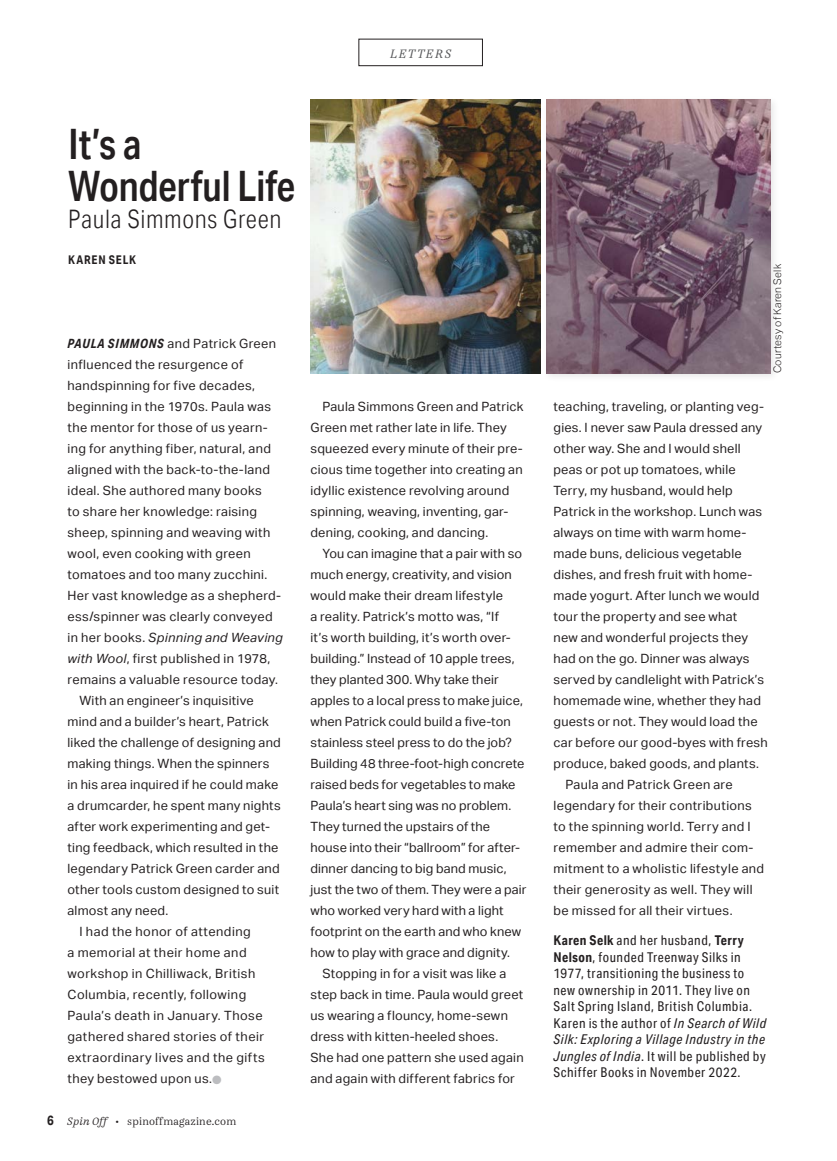
<style>
.page{position:relative;width:837px;height:1161px;background:#fff}
.page>*{position:absolute;margin:0;border:0;box-sizing:border-box;transform-origin:0 0}
.Dept_-_Title{font:500 42px/42px "Aktiv Grotesk Cd";letter-spacing:-.015em;color:#231f20}
.Dept_-_Subtitle{font:300 25.5px "Aktiv Grotesk Cd";letter-spacing:.025em;color:#231f20}
.Global_-_BIO{font:13.5px/16.5px "Aktiv Grotesk Cd";letter-spacing:.04em;color:#231f20}
.Dept_-_Letters_Body{font:12.75px/21px "Aktiv Grotesk";letter-spacing:.02em;color:#231f20}
.Dept_-_Letters_Body-2{font:12.75px/21px "Aktiv Grotesk";letter-spacing:.04em;color:#231f20}
.Byline_-_Left_Align{font:700 12px "Aktiv Grotesk Cd";letter-spacing:.07em;color:#231f20}
.Dept_-_Top_of_Page_H{font:italic 12px "Casus Pro";letter-spacing:.13em;color:#57585a}
.t1{font:300 10.5px "Casus Pro";letter-spacing:.02em;color:#231f20}
.Global_-_Photo_credi{font:300 10.5px "Aktiv Grotesk";letter-spacing:.015em;color:#231f20}
.s1{font-family:"Aktiv Grotesk Cd";font-weight:700;font-style:italic}
.s2{font-style:italic}
.s3{color:#bcbdc0}
.s4{font-family:"Aktiv Grotesk Cd";font-weight:700;font-size:13.5px}
.s5{font-weight:700}
</style>
<div class="page">
<div style="left:359px;top:39px;width:124px;height:27px;border:1px solid #231f20"></div>
<img style="left:310px;top:100px;width:230px;height:273px">
<div style="left:542px;top:95px;width:238px;height:288px;background:#231f20;opacity:.1"></div>
<img style="left:547px;top:100px;width:223px;height:273px">
<p class="Dept_-_Top_of_Page_H" style="left:390px;top:45px;width:63px">LETTERS</p>
<p class="Dept_-_Title" style="left:68px;top:123px;width:229px">It’s a<br>Wonderful Life</p>
<p class="Dept_-_Subtitle" style="left:68px;top:204px;width:215px">Paula Simmons Green</p>
<p class="Byline_-_Left_Align" style="left:68px;top:252px;width:69px">KAREN SELK</p>
<p class="Dept_-_Letters_Body" style="left:68px;top:333px;width:217px"><span class="s1">PAULA SIMMONS</span> and Patrick Green influenced the resurgence of handspinning for five decades, beginning in the 1970s. Paula was the mentor for those of us yearn&shy;ing for anything fiber, natural, and aligned with the back-to-the-land ideal. She authored many books<br>to share her knowledge: raising sheep, spinning and weaving with wool, even cooking with green tomatoes and too many zucchini.<br>Her vast knowledge as a shepherd&shy;ess/spinner was clearly conveyed in her books. <span class="s2">Spinning and Weaving with Wool</span>, first published in 1978, remains a valuable resource today.</p>
<p class="Dept_-_Letters_Body" style="left:68px;top:690px;width:215px;text-indent:12px">With an engineer’s inquisitive mind and a builder’s heart, Patrick liked the challenge of designing and making things. When the spinners in his area inquired if he could make a drumcarder, he spent many nights after work experimenting and get&shy;ting feedback, which resulted in the legendary Patrick Green carder and other tools custom designed to suit almost any need.</p>
<p class="Dept_-_Letters_Body-2" style="left:68px;top:921px;width:199px;text-indent:12px">I had the honor of attending<br>a memorial at their home and workshop in Chilliwack, British<br>Columbia, recently, following<br>Paula’s death in January. Those gathered shared stories of their extraordinary lives and the gifts they bestowed upon us.<span class="s3">●</span></p>
<p class="t1" style="left:47px;top:1115px;width:191px"><span class="s4">6</span> <span class="s2">Spin Off</span> • spinoffmagazine.com</p>
<p class="Dept_-_Letters_Body" style="left:310px;top:396px;width:214px;text-indent:12px">Paula Simmons Green and Patrick Green met rather late in life. They squeezed every minute of their pre&shy;cious time together into creating an idyllic existence revolving around spinning, weaving, inventing, gar&shy;dening, cooking, and dancing.</p>
<p class="Dept_-_Letters_Body" style="left:310px;top:543px;width:218px;text-indent:12px">You can imagine that a pair with so much energy, creativity, and vision would make their dream lifestyle<br>a reality. Patrick’s motto was, “If<br>it’s worth building, it’s worth over&shy;building.” Instead of 10 apple trees, they planted 300. Why take their apples to a local press to make juice, when Patrick could build a five-ton stainless steel press to do the job?<br>Building 48 three-foot-high concrete raised beds for vegetables to make Paula’s heart sing was no problem.<br>They turned the upstairs of the house into their “ballroom” for after&shy;dinner dancing to big band music, just the two of them. They were a pair who worked very hard with a light footprint on the earth and who knew how to play with grace and dignity.</p>
<p class="Dept_-_Letters_Body" style="left:310px;top:963px;width:215px;text-indent:12px">Stopping in for a visit was like a step back in time. Paula would greet us wearing a flouncy, home-sewn dress with kitten-heeled shoes.<br>She had one pattern she used again and again with different fabrics for</p>
<p class="Global_-_Photo_credi" style="left:771px;top:373px;width:110px;rotate:-90deg">Courtesy of Karen Selk</p>
<p class="Dept_-_Letters_Body" style="left:554px;top:396px;width:216px">teaching, traveling, or planting veg&shy;gies. I never saw Paula dressed any other way. She and I would shell peas or pot up tomatoes, while<br>Terry, my husband, would help<br>Patrick in the workshop. Lunch was always on time with warm home&shy;made buns, delicious vegetable dishes, and fresh fruit with home&shy;made yogurt. After lunch we would tour the property and see what<br>new and wonderful projects they had on the go. Dinner was always served by candlelight with Patrick’s homemade wine, whether they had guests or not. They would load the car before our good-byes with fresh produce, baked goods, and plants.</p>
<p class="Dept_-_Letters_Body" style="left:554px;top:774px;width:212px;text-indent:12px">Paula and Patrick Green are legendary for their contributions to the spinning world. Terry and I remember and admire their com&shy;mitment to a wholistic lifestyle and their generosity as well. They will be missed for all their virtues.</p>
<p class="Global_-_BIO" style="left:554px;top:932px;width:214px"><span class="s5">Karen Selk</span> and her husband, <span class="s5">Terry Nelson</span>, founded Treenway Silks in 1977, transitioning the business to new ownership in 2011. They live on Salt Spring Island, British Columbia.<br>Karen is the author of <span class="s2">In Search of Wild Silk: Exploring a Village Industry in the Jungles of India</span>. It will be published by Schiffer Books in November 2022.</p>
</div>
